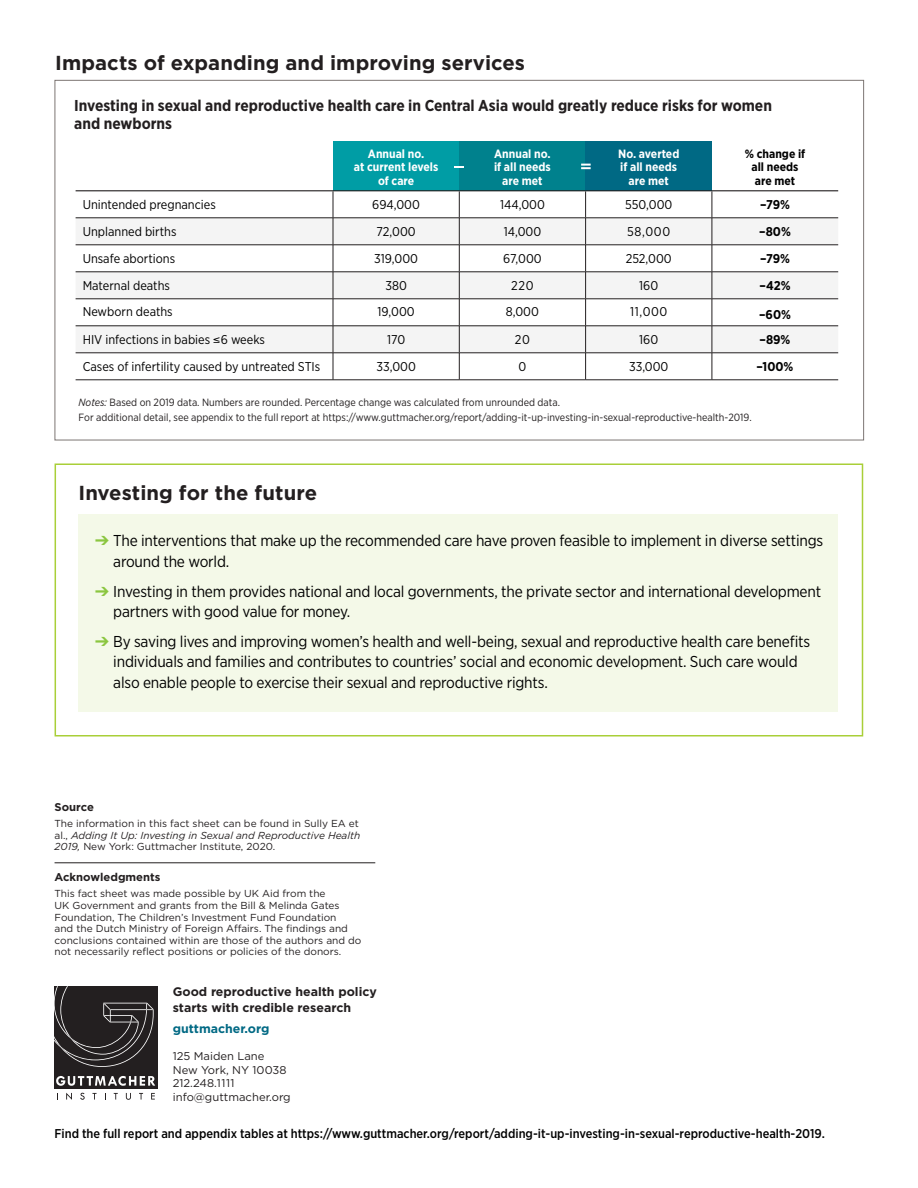
<style>
.page{position:relative;width:918px;height:1188px;background:#fff}
.page>*{position:absolute;margin:0;border:0;box-sizing:border-box;transform-origin:0 0}
.t1{font:700 20.25px "Gotham";letter-spacing:.005em;color:#231f20}
.t2{font:15.75px/20.7px "Gotham Narrow";letter-spacing:-.01em;color:#000}
.subtitle{font:700 15.75px/18px "Gotham Narrow";color:#231f20}
.t3{font:12.75px "Gotham Narrow";color:#000}
.t4{font:500 12.75px "Gotham Narrow";color:#000}
.t5{font:700 12.75px "Gotham Narrow";color:#000}
.t6{font:700 12.3px/15.3px "Gotham";color:#231f20}
.t7{font:700 12.3px "Gotham";color:#006984}
.t8{font:700 12px/13.5px "Gotham Narrow";color:#fff;text-align:center}
.t9{font:700 12px/13.5px "Gotham Narrow";color:#000;text-align:center}
.t10{font:11.25px/13.5px "Gotham";color:#231f20}
.annotations_heading{font:700 11.25px "Gotham";color:#231f20}
.t11{font:10.5px/15px "Gotham Narrow";color:#231f20}
.Sourcs_and_Acknowled{font:10.2px/11.7px "Gotham";color:#231f20}
.s1{font-style:italic}
.s2{color:#8bc640}
</style>
<div class="page">
<div style="left:333px;top:142px;width:126px;height:49px;background:#009da5"></div>
<div style="left:459px;top:142px;width:127px;height:49px;background:#00818d"></div>
<div style="left:586px;top:142px;width:126px;height:49px;background:#006984"></div>
<hr style="left:76px;top:380px;width:257px;height:1px;background:#231f20">
<hr style="left:76px;top:190px;width:257px;height:1px;background:#231f20">
<hr style="left:333px;top:190px;width:126px;height:1px;background:#231f20">
<hr style="left:459px;top:190px;width:127px;height:1px;background:#231f20">
<hr style="left:586px;top:190px;width:126px;height:1px;background:#231f20">
<hr style="left:712px;top:190px;width:126px;height:1px;background:#231f20">
<svg style="left:76px;top:191px;width:762px;height:189px"></svg>
<hr style="left:333px;top:218px;width:126px;height:1px;background:#231f20">
<hr style="left:459px;top:218px;width:127px;height:1px;background:#231f20">
<hr style="left:586px;top:218px;width:126px;height:1px;background:#231f20">
<hr style="left:712px;top:218px;width:126px;height:1px;background:#231f20">
<hr style="left:333px;top:245px;width:126px;height:1px;background:#231f20">
<hr style="left:459px;top:245px;width:127px;height:1px;background:#231f20">
<hr style="left:586px;top:245px;width:126px;height:1px;background:#231f20">
<hr style="left:712px;top:245px;width:126px;height:1px;background:#231f20">
<hr style="left:333px;top:272px;width:126px;height:1px;background:#231f20">
<hr style="left:459px;top:272px;width:127px;height:1px;background:#231f20">
<hr style="left:586px;top:272px;width:126px;height:1px;background:#231f20">
<hr style="left:712px;top:272px;width:126px;height:1px;background:#231f20">
<hr style="left:333px;top:299px;width:126px;height:1px;background:#231f20">
<hr style="left:459px;top:299px;width:127px;height:1px;background:#231f20">
<hr style="left:586px;top:299px;width:126px;height:1px;background:#231f20">
<hr style="left:712px;top:299px;width:126px;height:1px;background:#231f20">
<hr style="left:333px;top:326px;width:126px;height:1px;background:#231f20">
<hr style="left:459px;top:326px;width:127px;height:1px;background:#231f20">
<hr style="left:586px;top:326px;width:126px;height:1px;background:#231f20">
<hr style="left:712px;top:326px;width:126px;height:1px;background:#231f20">
<hr style="left:333px;top:353px;width:126px;height:1px;background:#231f20">
<hr style="left:459px;top:353px;width:127px;height:1px;background:#231f20">
<hr style="left:586px;top:353px;width:126px;height:1px;background:#231f20">
<hr style="left:712px;top:353px;width:126px;height:1px;background:#231f20">
<hr style="left:333px;top:380px;width:126px;height:1px;background:#231f20">
<hr style="left:459px;top:380px;width:127px;height:1px;background:#231f20">
<hr style="left:586px;top:380px;width:126px;height:1px;background:#231f20">
<hr style="left:712px;top:380px;width:126px;height:1px;background:#231f20">
<svg style="left:581px;top:164px;width:10px;height:5px"></svg>
<svg style="left:455px;top:166px;width:9px;height:2px"></svg>
<div style="left:79px;top:514px;width:759px;height:198px;background:#f4f9e8"></div>
<div style="left:55px;top:464px;width:808px;height:272px;border:2px solid #a9cf38"></div>
<hr style="left:55px;top:863px;width:320px;height:1px;background:#231f20">
<div style="left:55px;top:986px;width:103px;height:103px;background:#231f20"></div>
<svg style="left:55px;top:986px;width:99px;height:81px"></svg>
<svg style="left:56px;top:1076px;width:99px;height:10px"></svg>
<svg style="left:66px;top:1093px;width:6px;height:7px"></svg>
<svg style="left:80px;top:1093px;width:5px;height:7px"></svg>
<svg style="left:114px;top:1093px;width:4px;height:7px"></svg>
<svg style="left:126px;top:1093px;width:5px;height:7px"></svg>
<svg style="left:139px;top:1093px;width:4px;height:7px"></svg>
<svg style="left:151px;top:1093px;width:4px;height:7px"></svg>
<h1 class="t1" style="left:55px;top:50px;width:471px">Impacts of expanding and improving services</h1>
<p class="subtitle" style="left:74px;top:96px;width:699px">Investing in sexual and reproductive health care in Central Asia would greatly reduce risks for women and newborns</p>
<p class="t8" style="left:354px;top:147px;width:86px">Annual no.<br>at current levels of care</p>
<p class="t8" style="left:494px;top:147px;width:58px">Annual no. if all needs are met</p>
<p class="t8" style="left:618px;top:147px;width:63px">No. averted if all needs are met</p>
<p class="t9" style="left:745px;top:147px;width:62px">% change if all needs are met</p>
<p class="t3" style="left:83px;top:197px;width:135px">Unintended pregnancies</p>
<p class="t3" style="left:372px;top:197px;width:49px">694,000</p>
<p class="t3" style="left:500px;top:197px;width:46px">144,000</p>
<p class="t3" style="left:625px;top:197px;width:49px">550,000</p>
<p class="t5" style="left:760px;top:197px;width:31px">–79%</p>
<p class="t3" style="left:83px;top:224px;width:95px">Unplanned births</p>
<p class="t3" style="left:377px;top:224px;width:41px">72,000</p>
<p class="t3" style="left:504px;top:224px;width:39px">14,000</p>
<p class="t3" style="left:627px;top:224px;width:45px">58,000</p>
<p class="t5" style="left:759px;top:224px;width:33px">–80%</p>
<p class="t3" style="left:83px;top:251px;width:94px">Unsafe abortions</p>
<p class="t3" style="left:374px;top:251px;width:45px">319,000</p>
<p class="t3" style="left:503px;top:251px;width:40px">67,000</p>
<p class="t3" style="left:626px;top:251px;width:48px">252,000</p>
<p class="t5" style="left:760px;top:251px;width:31px">–79%</p>
<p class="t3" style="left:83px;top:278px;width:89px">Maternal deaths</p>
<p class="t3" style="left:385px;top:278px;width:23px">380</p>
<p class="t3" style="left:511px;top:278px;width:24px">220</p>
<p class="t3" style="left:639px;top:278px;width:21px">160</p>
<p class="t5" style="left:760px;top:278px;width:32px">–42%</p>
<p class="t3" style="left:83px;top:304px;width:92px">Newborn deaths</p>
<p class="t3" style="left:378px;top:304px;width:39px">19,000</p>
<p class="t3" style="left:506px;top:304px;width:35px">8,000</p>
<p class="t3" style="left:630px;top:304px;width:39px">11,000</p>
<p class="t5" style="left:759px;top:307px;width:33px">–60%</p>
<p class="t3" style="left:83px;top:332px;width:184px">HIV infections in babies ≤6 weeks</p>
<p class="t3" style="left:387px;top:332px;width:20px">170</p>
<p class="t3" style="left:515px;top:332px;width:17px">20</p>
<p class="t3" style="left:639px;top:332px;width:21px">160</p>
<p class="t5" style="left:760px;top:332px;width:32px">–89%</p>
<p class="t3" style="left:83px;top:359px;width:239px">Cases of infertility caused by untreated STIs</p>
<p class="t3" style="left:376px;top:359px;width:41px">33,000</p>
<p class="t3" style="left:519px;top:359px;width:9px">0</p>
<p class="t3" style="left:629px;top:359px;width:41px">33,000</p>
<p class="t5" style="left:757px;top:359px;width:38px">–100%</p>
<p class="t11" style="left:79px;top:394px;width:675px"><span class="s1">Notes:</span> Based on 2019 data. Numbers are rounded. Percentage change was calculated from unrounded data.<br>For additional detail, see appendix to the full report at https://www.guttmacher.org/report/adding-it-up-investing-in-sexual-reproductive-health-2019.</p>
<h1 class="t1" style="left:79px;top:480px;width:240px">Investing for the future</h1>
<p class="t2" style="left:113px;top:530px;width:712px;text-indent:-18px"><span class="s2">➔</span> The interventions that make up the recommended care have proven feasible to implement in diverse settings around the world.</p>
<p class="t2" style="left:113px;top:580px;width:709px;text-indent:-18px"><span class="s2">➔</span> Investing in them provides national and local governments, the private sector and international development partners with good value for money.</p>
<p class="t2" style="left:113px;top:631px;width:699px;text-indent:-18px"><span class="s2">➔</span> By saving lives and improving women’s health and well-being, sexual and reproductive health care benefits individuals and families and contributes to countries’ social and economic development. Such care would also enable people to exercise their sexual and reproductive rights.</p>
<p class="annotations_heading" style="left:55px;top:799px;width:41px">Source</p>
<p class="Sourcs_and_Acknowled" style="left:55px;top:817px;width:307px">The information in this fact sheet can be found in Sully EA et al., <span class="s1">Adding It Up: Investing in Sexual and Reproductive Health<br>2019,</span> New York: Guttmacher Institute, 2020.</p>
<p class="annotations_heading" style="left:55px;top:870px;width:107px">Acknowledgments</p>
<p class="Sourcs_and_Acknowled" style="left:55px;top:888px;width:308px">This fact sheet was made possible by UK Aid from the<br>UK Government and grants from the Bill &amp; Melinda Gates Foundation, The Children’s Investment Fund Foundation<br>and the Dutch Ministry of Foreign Affairs. The findings and conclusions contained within are those of the authors and do not necessarily reflect positions or policies of the donors.</p>
<p class="t6" style="left:173px;top:984px;width:206px">Good reproductive health policy starts with credible research</p>
<p class="t7" style="left:173px;top:1021px;width:98px">guttmacher.org</p>
<p class="t10" style="left:173px;top:1049px;width:115px">125 Maiden Lane<br>New York, NY 10038</p>
<p class="t10" style="left:173px;top:1076px;width:63px">212.248.1111</p>
<p class="t10" style="left:173px;top:1090px;width:120px">info@guttmacher.org</p>
<p class="t4" style="left:55px;top:1125px;width:772px">Find the full report and appendix tables at https://www.guttmacher.org/report/adding-it-up-investing-in-sexual-reproductive-health-2019.</p>
</div>
